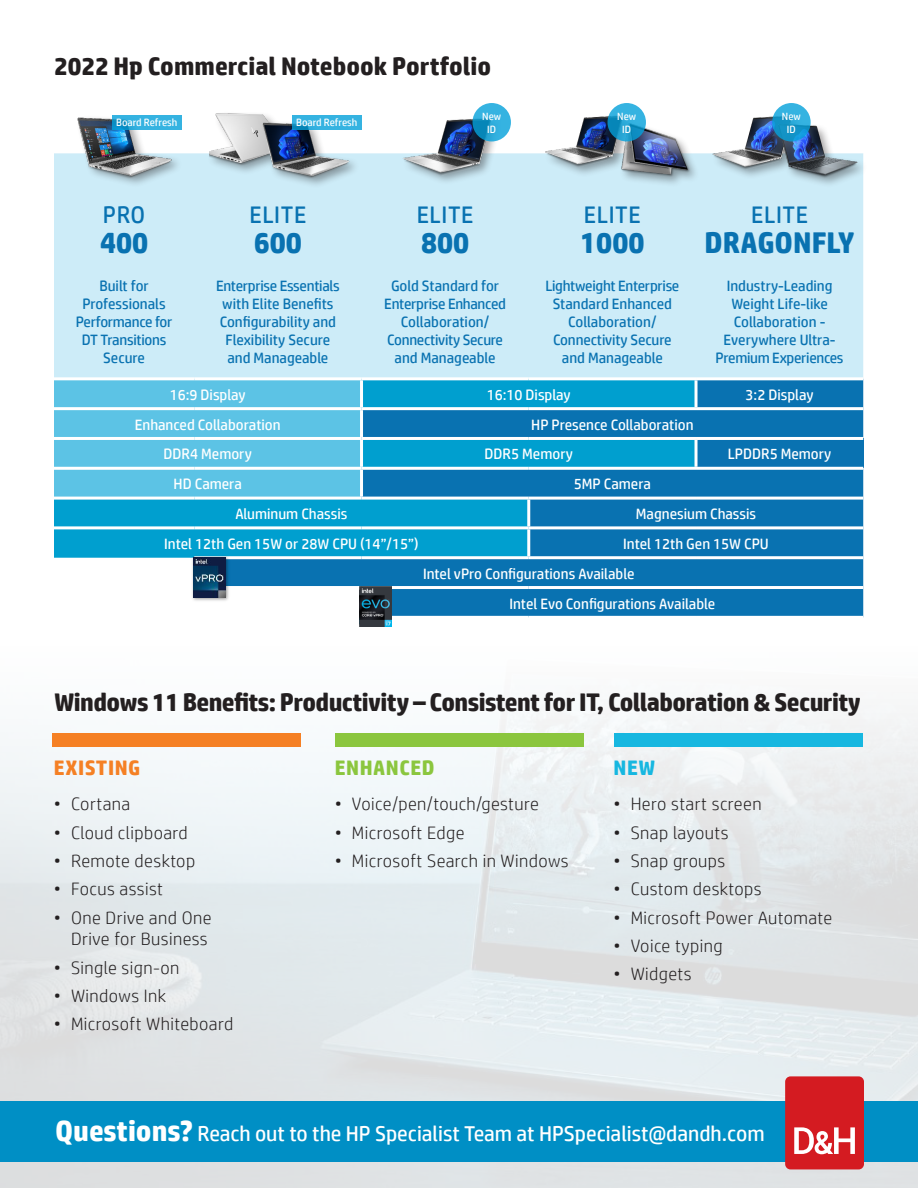
<style>
.page{position:relative;width:918px;height:1188px;background:#fff}
.page>*{position:absolute;margin:0;border:0;box-sizing:border-box;transform-origin:0 0}
.t1{font:700 30px "HP Simplified";color:#0972b1}
.Subheads{font:700 25.5px "HP Simplified";letter-spacing:-.025em;color:#231f20}
.Subheads-2{font:700 25.5px "HP Simplified";color:#231f20}
.t2{font:24px "HP Simplified";letter-spacing:.025em;color:#0972b1}
.t3{font:21.45px "HP Simplified";color:#fff}
.Body_copy{font:700 21px "HP Simplified";letter-spacing:.025em;color:#f58024}
.Body_copy-2{font:700 21px "HP Simplified";letter-spacing:.025em;color:#8bc63e}
.Body_copy-3{font:700 21px "HP Simplified";color:#17b7e0}
.Body_copy-4{font:300 18px/21.6px "HP Simplified";letter-spacing:.025em;color:#231f20;text-align:right}
.Table_body{font:15px/18px "HP Simplified";letter-spacing:-.01em;color:#0972b1;text-align:center}
.Table_body-2{font:15px "HP Simplified";color:#fff}
.Table_body-3{font:10.5px/12.6px "HP Simplified";letter-spacing:-.005em;color:#fff;text-align:center}
.s1{font-weight:700;font-size:29.25px}
</style>
<div class="page">
<img style="left:0;top:713px;width:918px;height:475px">
<div style="left:54px;top:153px;width:809px;height:224px;background:#cdecf8"></div>
<svg style="left:54px;top:380px;width:140px;height:178px;background:#3fb7dd"></svg>
<svg style="left:194px;top:380px;width:669px;height:236px;background:#1a8dc2"></svg>
<div style="left:696px;top:438px;width:167px;height:30px;background:#0972b1"></div>
<hr style="left:360px;top:380px;width:3px;height:27px;background:#fff">
<hr style="left:695px;top:380px;width:3px;height:27px;background:#fff">
<hr style="left:54px;top:407px;width:140px;height:3px;background:#fff">
<hr style="left:194px;top:407px;width:168px;height:3px;background:#fff">
<hr style="left:362px;top:407px;width:167px;height:3px;background:#fff">
<hr style="left:360px;top:410px;width:3px;height:27px;background:#fff">
<hr style="left:529px;top:407px;width:167px;height:3px;background:#fff">
<hr style="left:696px;top:407px;width:167px;height:3px;background:#fff">
<hr style="left:54px;top:437px;width:140px;height:3px;background:#fff">
<hr style="left:194px;top:437px;width:168px;height:3px;background:#fff">
<hr style="left:362px;top:437px;width:167px;height:3px;background:#fff">
<hr style="left:360px;top:440px;width:3px;height:27px;background:#fff">
<hr style="left:529px;top:437px;width:167px;height:3px;background:#fff">
<hr style="left:696px;top:437px;width:167px;height:3px;background:#fff">
<hr style="left:695px;top:440px;width:3px;height:27px;background:#fff">
<hr style="left:54px;top:467px;width:140px;height:3px;background:#fff">
<hr style="left:194px;top:467px;width:168px;height:3px;background:#fff">
<hr style="left:362px;top:467px;width:167px;height:3px;background:#fff">
<hr style="left:360px;top:470px;width:3px;height:27px;background:#fff">
<hr style="left:529px;top:467px;width:167px;height:3px;background:#fff">
<hr style="left:696px;top:467px;width:167px;height:3px;background:#fff">
<hr style="left:54px;top:497px;width:140px;height:3px;background:#fff">
<hr style="left:194px;top:497px;width:168px;height:3px;background:#fff">
<hr style="left:362px;top:497px;width:167px;height:3px;background:#fff">
<hr style="left:529px;top:497px;width:167px;height:3px;background:#fff">
<hr style="left:527px;top:500px;width:3px;height:26px;background:#fff">
<hr style="left:696px;top:497px;width:167px;height:3px;background:#fff">
<hr style="left:54px;top:526px;width:140px;height:3px;background:#fff">
<hr style="left:194px;top:526px;width:168px;height:3px;background:#fff">
<hr style="left:362px;top:526px;width:167px;height:3px;background:#fff">
<hr style="left:529px;top:526px;width:167px;height:3px;background:#fff">
<hr style="left:527px;top:529px;width:3px;height:27px;background:#fff">
<hr style="left:696px;top:526px;width:167px;height:3px;background:#fff">
<hr style="left:194px;top:556px;width:168px;height:3px;background:#fff">
<hr style="left:362px;top:556px;width:167px;height:3px;background:#fff">
<hr style="left:529px;top:556px;width:167px;height:3px;background:#fff">
<hr style="left:696px;top:556px;width:167px;height:3px;background:#fff">
<hr style="left:194px;top:586px;width:168px;height:3px;background:#fff">
<hr style="left:362px;top:586px;width:167px;height:3px;background:#fff">
<hr style="left:529px;top:586px;width:167px;height:3px;background:#fff">
<hr style="left:696px;top:586px;width:167px;height:3px;background:#fff">
<div style="left:76px;top:115px;width:107px;height:74px;background:#231f20;opacity:.41"></div>
<img style="left:74px;top:115px;width:102px;height:75px">
<div style="left:207px;top:111px;width:153px;height:78px;background:#231f20;opacity:.41"></div>
<img style="left:210px;top:113px;width:141px;height:69px">
<div style="left:402px;top:116px;width:100px;height:71px;background:#231f20;opacity:.41"></div>
<img style="left:400px;top:107px;width:94px;height:80px">
<div style="left:544px;top:114px;width:156px;height:73px;background:#231f20;opacity:.41"></div>
<img style="left:543px;top:106px;width:149px;height:82px">
<div style="left:712px;top:114px;width:156px;height:75px;background:#231f20;opacity:.41"></div>
<img style="left:711px;top:105px;width:149px;height:83px">
<img style="left:190px;top:554px;width:41px;height:49px">
<img style="left:194px;top:557px;width:32px;height:41px">
<img style="left:359px;top:586px;width:33px;height:41px">
<svg style="left:112px;top:115px;width:69px;height:15px"></svg>
<svg style="left:292px;top:115px;width:69px;height:15px"></svg>
<svg style="left:473px;top:103px;width:38px;height:38px"></svg>
<svg style="left:608px;top:103px;width:38px;height:38px"></svg>
<svg style="left:772px;top:103px;width:39px;height:38px"></svg>
<div style="left:52px;top:733px;width:249px;height:14px;background:#f58024"></div>
<div style="left:335px;top:733px;width:249px;height:14px;background:#8bc63e"></div>
<div style="left:614px;top:733px;width:248px;height:14px;background:#17b7e0"></div>
<div style="left:0;top:1102px;width:918px;height:60px;background:#008fc5"></div>
<div style="left:785px;top:1076px;width:79px;height:93px;background:#d41b21;border-radius:5px"></div>
<svg style="left:794px;top:1127px;width:61px;height:27px"></svg>
<p class="Subheads-2" style="left:54px;top:49px;width:439px">2022 Hp Commercial Notebook Portfolio</p>
<p class="Table_body-3" style="left:116px;top:116px;width:63px">Board Refresh</p>
<p class="Table_body-3" style="left:296px;top:116px;width:63px">Board Refresh</p>
<p class="Table_body-3" style="left:482px;top:110px;width:20px">New<br>ID</p>
<p class="Table_body-3" style="left:617px;top:110px;width:20px">New<br>ID</p>
<p class="Table_body-3" style="left:782px;top:110px;width:20px">New<br>ID</p>
<p class="t2" style="left:103px;top:199px;width:44px">PRO</p>
<p class="t1" style="left:100px;top:223px;width:50px">400</p>
<p class="t2" style="left:249px;top:199px;width:58px">ELITE</p>
<p class="t1" style="left:254px;top:223px;width:50px">600</p>
<p class="t2" style="left:417px;top:199px;width:58px">ELITE</p>
<p class="t1" style="left:421px;top:223px;width:50px">800</p>
<p class="t2" style="left:584px;top:199px;width:58px">ELITE</p>
<p class="t1" style="left:580px;top:223px;width:66px">1000</p>
<p class="t2" style="left:751px;top:199px;width:58px">ELITE</p>
<p class="t1" style="left:705px;top:223px;width:152px">DRAGONFLY</p>
<p class="Table_body" style="left:76px;top:277px;width:98px">Built for<br>Professionals<br>Performance for<br>DT Transitions<br>Secure</p>
<p class="Table_body" style="left:216px;top:277px;width:125px">Enterprise Essentials with Elite Benefits<br>Configurability and<br>Flexibility Secure and Manageable</p>
<p class="Table_body" style="left:384px;top:277px;width:123px">Gold Standard for<br>Enterprise Enhanced<br>Collaboration/<br>Connectivity Secure and Manageable</p>
<p class="Table_body" style="left:545px;top:277px;width:136px">Lightweight Enterprise<br>Standard Enhanced<br>Collaboration/<br>Connectivity Secure and Manageable</p>
<p class="Table_body" style="left:716px;top:277px;width:129px">Industry-Leading<br>Weight Life-like<br>Collaboration -<br>Everywhere Ultra-<br>Premium Experiences</p>
<p class="Table_body-2" style="left:170px;top:385px;width:78px">16:9 Display</p>
<p class="Table_body-2" style="left:487px;top:385px;width:86px">16:10 Display</p>
<p class="Table_body-2" style="left:746px;top:385px;width:70px">3:2 Display</p>
<p class="Table_body-2" style="left:135px;top:415px;width:147px">Enhanced Collaboration</p>
<p class="Table_body-2" style="left:531px;top:415px;width:164px">HP Presence Collaboration</p>
<p class="Table_body-2" style="left:164px;top:444px;width:90px">DDR4 Memory</p>
<p class="Table_body-2" style="left:485px;top:444px;width:90px">DDR5 Memory</p>
<p class="Table_body-2" style="left:728px;top:444px;width:105px">LPDDR5 Memory</p>
<p class="Table_body-2" style="left:174px;top:474px;width:70px">HD Camera</p>
<p class="Table_body-2" style="left:574px;top:474px;width:79px">5MP Camera</p>
<p class="Table_body-2" style="left:235px;top:504px;width:114px">Aluminum Chassis</p>
<p class="Table_body-2" style="left:636px;top:504px;width:122px">Magnesium Chassis</p>
<p class="Table_body-2" style="left:164px;top:534px;width:256px">Intel 12th Gen 15W or 28W CPU (14”/15”)</p>
<p class="Table_body-2" style="left:623px;top:534px;width:147px">Intel 12th Gen 15W CPU</p>
<p class="Table_body-2" style="left:423px;top:564px;width:213px">Intel vPro Configurations Available</p>
<p class="Table_body-2" style="left:509px;top:594px;width:207px">Intel Evo Configurations Available</p>
<p class="Subheads" style="left:54px;top:685px;width:808px">Windows 11 Benefits: Productivity – Consistent for IT, Collaboration &amp; Security</p>
<p class="Body_copy" style="left:54px;top:754px;width:88px">EXISTING</p>
<p class="Body_copy-4" style="left:54px;top:793px;width:78px">• Cortana</p>
<p class="Body_copy-4" style="left:54px;top:821px;width:135px">• Cloud clipboard</p>
<p class="Body_copy-4" style="left:54px;top:849px;width:143px">• Remote desktop</p>
<p class="Body_copy-4" style="left:54px;top:878px;width:111px">• Focus assist</p>
<p class="Body_copy-4" style="left:54px;top:906px;width:159px">• One Drive and One<br>Drive for Business</p>
<p class="Body_copy-4" style="left:54px;top:956px;width:127px">• Single sign-on</p>
<p class="Body_copy-4" style="left:54px;top:984px;width:114px">• Windows Ink</p>
<p class="Body_copy-4" style="left:54px;top:1013px;width:181px">• Microsoft Whiteboard</p>
<p class="Body_copy-2" style="left:335px;top:754px;width:101px">ENHANCED</p>
<p class="Body_copy-4" style="left:335px;top:793px;width:206px">• Voice/pen/touch/gesture</p>
<p class="Body_copy-4" style="left:335px;top:821px;width:131px">• Microsoft Edge</p>
<p class="Body_copy-4" style="left:335px;top:849px;width:235px">• Microsoft Search in Windows</p>
<p class="Body_copy-3" style="left:614px;top:754px;width:43px">NEW</p>
<p class="Body_copy-4" style="left:614px;top:793px;width:150px">• Hero start screen</p>
<p class="Body_copy-4" style="left:614px;top:821px;width:116px">• Snap layouts</p>
<p class="Body_copy-4" style="left:614px;top:849px;width:113px">• Snap groups</p>
<p class="Body_copy-4" style="left:614px;top:878px;width:150px">• Custom desktops</p>
<p class="Body_copy-4" style="left:614px;top:906px;width:220px">• Microsoft Power Automate</p>
<p class="Body_copy-4" style="left:614px;top:934px;width:111px">• Voice typing</p>
<p class="Body_copy-4" style="left:614px;top:963px;width:80px">• Widgets</p>
<p class="t3" style="left:55px;top:1119px;width:711px"><span class="s1">Questions?</span> Reach out to the HP Specialist Team at HPSpecialist@dandh.com</p>
</div>
